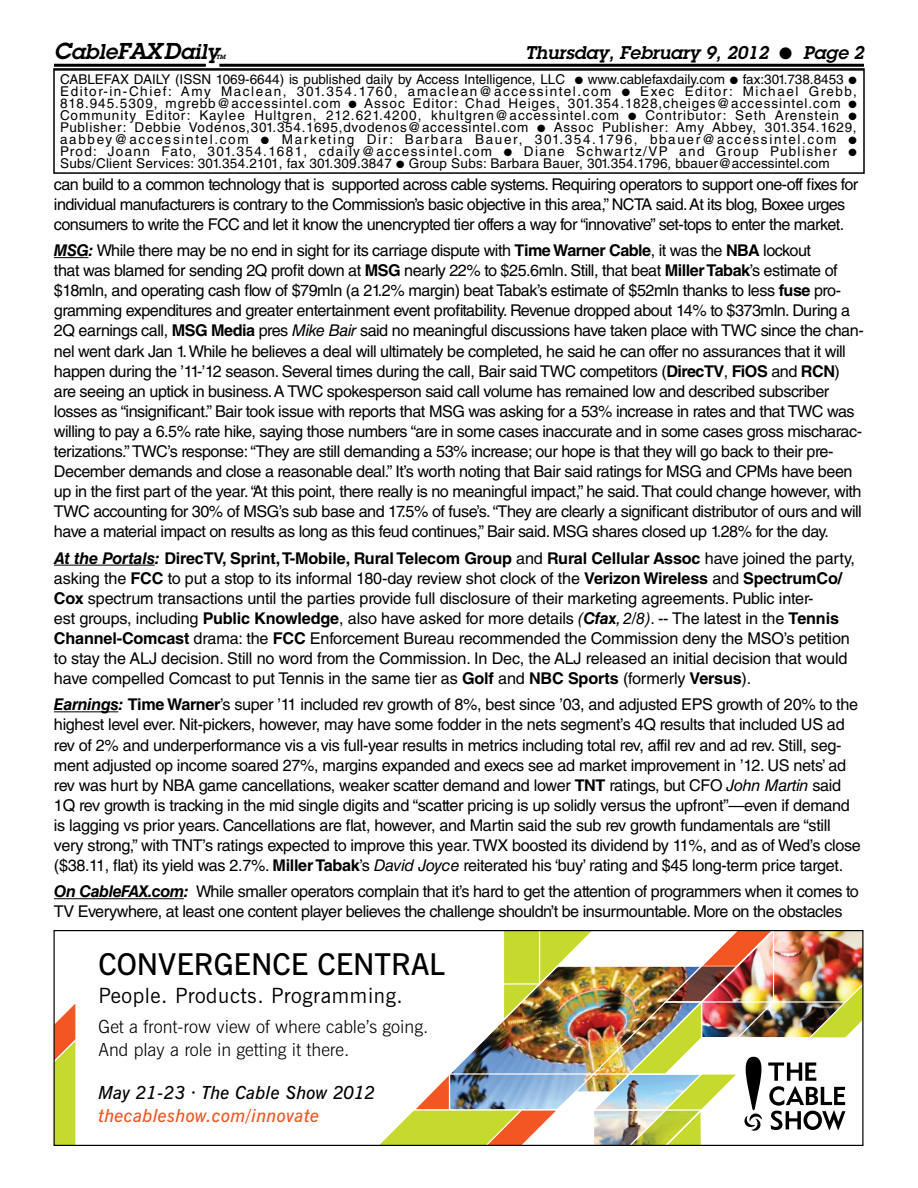
<style>
.page{position:relative;width:918px;height:1188px;background:#fff}
.page>*{position:absolute;margin:0;border:0;box-sizing:border-box;transform-origin:0 0}
.t1{font:600 30px "News Gothic BT";color:#000}
.t2{font:21px "News Gothic BT";letter-spacing:.03em;color:#000}
.t3{font:italic 600 21px "Lubalin Graph Std";color:#000}
.t4{font:300 18px/23.2px "News Gothic BT";color:#000}
.t5{font:italic 600 18px "Lubalin Graph Std";color:#000}
.t6{font:italic 600 18px "News Gothic BT";letter-spacing:.01em;color:#000}
.t7{font:italic 600 18px "News Gothic BT";letter-spacing:.02em;color:#f15623}
.t8{font:16.2px/20.1px "Helvetica LT Std";letter-spacing:-.03em;color:#000}
.t9{font:16.2px/20.1px "Helvetica LT Std";letter-spacing:-.01em;color:#000}
.t10{font:13.5px/12px "Helvetica LT Std";letter-spacing:.01em;color:#000;text-align:justify}
.t11{font:italic 600 6px "Lubalin Graph Std";color:#000}
.s1{font-size:22.5px}
.s2{font-weight:700;font-style:italic}
.s3{font-weight:700}
.s4{font-style:italic}
</style>
<div class="page">
<hr style="left:219px;top:64px;width:645px;height:3px;background:#000">
<hr style="left:54px;top:64px;width:152px;height:3px;background:#000">
<div style="left:53px;top:68px;width:812px;height:106px;border:2px solid #000"></div>
<svg style="left:55px;top:1004px;width:21px;height:140px;background:#d6bc41"></svg>
<img style="left:380px;top:932px;width:481px;height:212px">
<div style="left:53px;top:930px;width:810px;height:216px;border:1px solid #000"></div>
<hr style="left:54px;top:257px;width:35px;height:1px;background:#000">
<hr style="left:54px;top:565px;width:101px;height:1px;background:#000">
<hr style="left:54px;top:711px;width:64px;height:1px;background:#000">
<hr style="left:54px;top:898px;width:130px;height:1px;background:#000">
<p class="t3" style="left:54px;top:38px;width:167px"><span class="s1">C</span>able<span class="s1">FAXD</span>aily</p>
<p class="t11" style="left:216px;top:53px;width:11px">TM</p>
<p class="t5" style="left:525px;top:41px;width:340px">Thursday, February 9, 2012 ● Page 2</p>
<p class="t10" style="left:60px;top:73px;width:798px">CABLEFAX DAILY (ISSN 1069-6644) is published daily by Access Intelligence, LLC ● www.cablefaxdaily.com ● fax:301.738.8453 ● Editor-in-Chief: Amy Maclean, 301.354.1760, amaclean@accessintel.com ● Exec Editor: Michael Grebb, 818.945.5309, mgrebb@accessintel.com ● Assoc Editor: Chad Heiges, 301.354.1828,cheiges@accessintel.com ● Community Editor: Kaylee Hultgren, 212.621.4200, khultgren@accessintel.com ● Contributor: Seth Arenstein ● Publisher: Debbie Vodenos,301.354.1695,dvodenos@accessintel.com ● Assoc Publisher: Amy Abbey, 301.354.1629, aabbey@accessintel.com ● Marketing Dir: Barbara Bauer, 301.354.1796, bbauer@accessintel.com ● Prod: Joann Fato, 301.354.1681, cdaily@accessintel.com ● Diane Schwartz/VP and Group Publisher ● Subs/Client Services: 301.354.2101, fax 301.309.3847 ● Group Subs: Barbara Bauer, 301.354.1796, bbauer@accessintel.com</p>
<p class="t8" style="left:54px;top:174px;width:806px">can build to a common technology that is supported across cable systems. Requiring operators to support one-off fixes for individual manufacturers is contrary to the Commission’s basic objective in this area,” NCTA said. At its blog, Boxee urges consumers to write the FCC and let it know the unencrypted tier offers a way for “innovative” set-tops to enter the market.</p>
<p class="t8" style="left:54px;top:240px;width:811px"><span class="s2">MSG:</span> While there may be no end in sight for its carriage dispute with <span class="s3">Time Warner Cable</span>, it was the <span class="s3">NBA</span> lockout<br>that was blamed for sending 2Q profit down at <span class="s3">MSG</span> nearly 22% to $25.6mln. Still, that beat <span class="s3">Miller Tabak</span>’s estimate of $18mln, and operating cash flow of $79mln (a 21.2% margin) beat Tabak’s estimate of $52mln thanks to less <span class="s3">fuse</span> pro&shy;gramming expenditures and greater entertainment event profitability. Revenue dropped about 14% to $373mln. During a 2Q earnings call, <span class="s3">MSG Media</span> pres <span class="s4">Mike Bair</span> said no meaningful discussions have taken place with TWC since the chan&shy;nel went dark Jan 1. While he believes a deal will ultimately be completed, he said he can offer no assurances that it will happen during the ’11-’12 season. Several times during the call, Bair said TWC competitors (<span class="s3">DirecTV</span>, <span class="s3">FiOS</span> and <span class="s3">RCN</span>) are seeing an uptick in business. A TWC spokesperson said call volume has remained low and described subscriber losses as “insignificant.” Bair took issue with reports that MSG was asking for a 53% increase in rates and that TWC was willing to pay a 6.5% rate hike, saying those numbers “are in some cases inaccurate and in some cases gross mischarac&shy;terizations.” TWC’s response: “They are still demanding a 53% increase; our hope is that they will go back to their pre-December demands and close a reasonable deal.” It’s worth noting that Bair said ratings for MSG and CPMs have been up in the first part of the year. “At this point, there really is no meaningful impact,” he said. That could change however, with TWC accounting for 30% of MSG’s sub base and 17.5% of fuse’s. “They are clearly a significant distributor of ours and will have a material impact on results as long as this feud continues,” Bair said. MSG shares closed up 1.28% for the day.</p>
<p class="t9" style="left:54px;top:548px;width:802px"><span class="s2">At the Portals:</span> <span class="s3">DirecTV, Sprint, T-Mobile, Rural Telecom Group</span> and <span class="s3">Rural Cellular Assoc</span> have joined the party, asking the <span class="s3">FCC</span> to put a stop to its informal 180-day review shot clock of the <span class="s3">Verizon Wireless</span> and <span class="s3">SpectrumCo/ Cox</span> spectrum transactions until the parties provide full disclosure of their marketing agreements. Public inter-<br>est groups, including <span class="s3">Public Knowledge</span>, also have asked for more details <span class="s4">(</span><span class="s2">Cfax</span><span class="s4">, 2/8)</span>. -- The latest in the <span class="s3">Tennis Channel-Comcast</span> drama: the <span class="s3">FCC</span> Enforcement Bureau recommended the Commission deny the MSO’s petition to stay the ALJ decision. Still no word from the Commission. In Dec, the ALJ released an initial decision that would have compelled Comcast to put Tennis in the same tier as <span class="s3">Golf</span> and <span class="s3">NBC Sports</span> (formerly <span class="s3">Versus</span>).</p>
<p class="t8" style="left:54px;top:695px;width:808px"><span class="s2">Earnings:</span> <span class="s3">Time Warner</span>’s super ’11 included rev growth of 8%, best since ’03, and adjusted EPS growth of 20% to the highest level ever. Nit-pickers, however, may have some fodder in the nets segment’s 4Q results that included US ad rev of 2% and underperformance vis a vis full-year results in metrics including total rev, affil rev and ad rev. Still, seg&shy;ment adjusted op income soared 27%, margins expanded and execs see ad market improvement in ’12. US nets’ ad rev was hurt by NBA game cancellations, weaker scatter demand and lower <span class="s3">TNT</span> ratings, but CFO <span class="s4">John Martin</span> said 1Q rev growth is tracking in the mid single digits and “scatter pricing is up solidly versus the upfront”—even if demand is lagging vs prior years. Cancellations are flat, however, and Martin said the sub rev growth fundamentals are “still very strong,” with TNT’s ratings expected to improve this year. TWX boosted its dividend by 11%, and as of Wed’s close ($38.11, flat) its yield was 2.7%. <span class="s3">Miller Tabak</span>’s <span class="s4">David Joyce</span> reiterated his ‘buy’ rating and $45 long-term price target.</p>
<p class="t8" style="left:54px;top:881px;width:806px"><span class="s2">On CableFAX.com:</span> While smaller operators complain that it’s hard to get the attention of programmers when it comes to<br>TV Everywhere, at least one content player believes the challenge shouldn’t be insurmountable. More on the obstacles</p>
<h1 class="t1" style="left:98px;top:946px;width:348px">CONVERGENCE CENTRAL</h1>
<p class="t2" style="left:98px;top:983px;width:306px">People. Products. Programming.</p>
<p class="t4" style="left:98px;top:1015px;width:331px">Get a front-row view of where cable’s going.<br>And play a role in getting it there.</p>
<p class="t6" style="left:98px;top:1082px;width:278px">May 21-23 · The Cable Show 2012</p>
<p class="t7" style="left:98px;top:1104px;width:222px">thecableshow.com/innovate</p>
</div>
